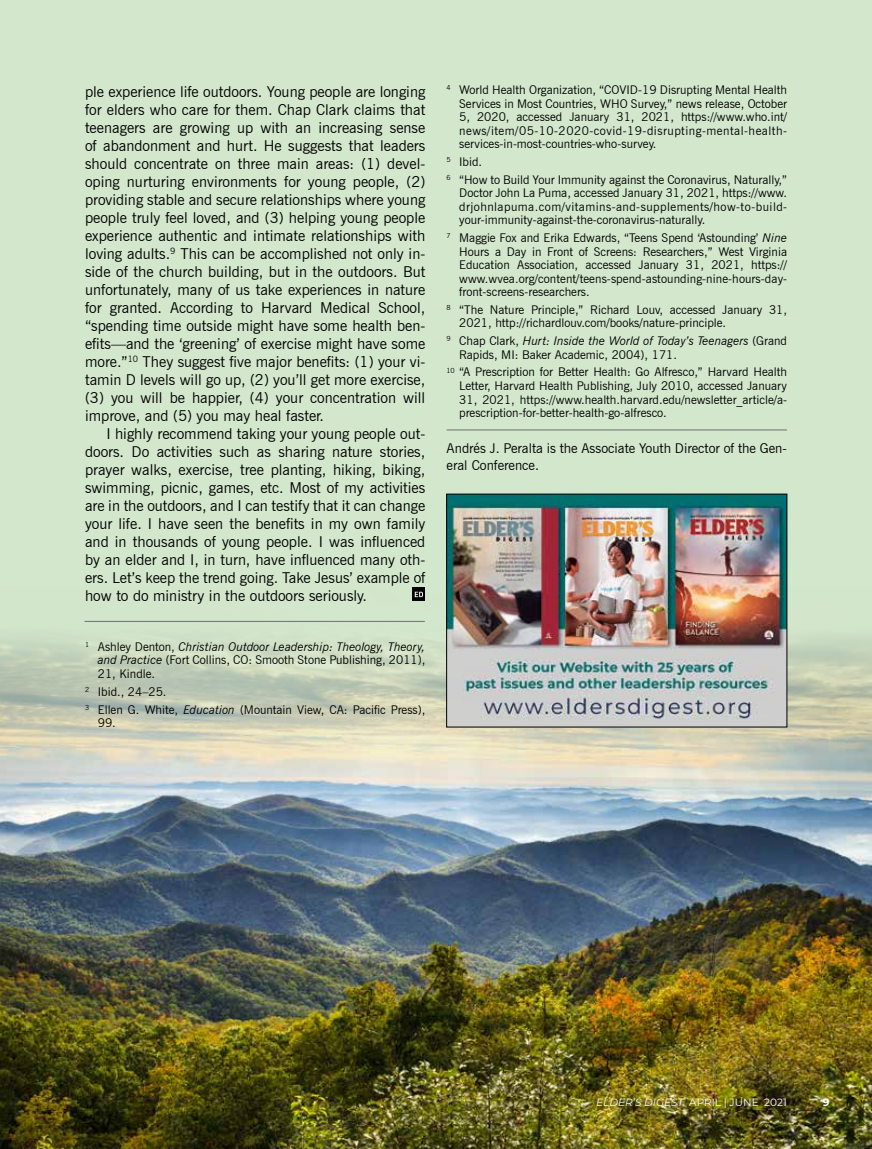
<style>
.page{position:relative;width:872px;height:1149px;background:#fff}
.page>*{position:absolute;margin:0;border:0;box-sizing:border-box;transform-origin:0 0}
.t1{font:15px/18px "News Gothic BT";color:#000;text-align:justify}
.t2{font:13.5px/16.5px "News Gothic BT";color:#000}
.t3{font:12px/13.5px "News Gothic BT";color:#000;text-align:justify}
.t4{font:10.5px "Montserrat";color:#fff}
.t5{font:700 10.5px "Montserrat";color:#fff}
.s1{font-style:italic}
</style>
<div class="page">
<div style="left:0;top:0;width:872px;height:1148px;background:#d3e7cd"></div>
<img style="left:0;top:587px;width:872px;height:561px">
<hr style="left:446px;top:429px;width:341px;height:1px;background:#6d6e71">
<hr style="left:85px;top:620px;width:340px;height:1px;background:#6d6e71">
<svg style="left:412px;top:587px;width:13px;height:13px"></svg>
<svg style="left:415px;top:591px;width:8px;height:6px"></svg>
<img style="left:448px;top:495px;width:337px;height:230px">
<div style="left:446px;top:493px;width:341px;height:234px;border:1px solid #000"></div>
<p class="t1" style="left:85px;top:82px;width:342px">ple experience life outdoors. Young people are longing for elders who care for them. Chap Clark claims that teenagers are growing up with an increasing sense of abandonment and hurt. He suggests that leaders should concentrate on three main areas: (1) devel&shy;oping nurturing environments for young people, (2) providing stable and secure relationships where young people truly feel loved, and (3) helping young people experience authentic and intimate relationships with loving adults.<sup>9</sup> This can be accomplished not only in&shy;side of the church building, but in the outdoors. But unfortunately, many of us take experiences in nature for granted. According to Harvard Medical School, “spending time outside might have some health ben&shy;efits—and the ‘greening’ of exercise might have some more.”<sup>10</sup> They suggest five major benefits: (1) your vi&shy;tamin D levels will go up, (2) you’ll get more exercise, (3) you will be happier, (4) your concentration will improve, and (5) you may heal faster.</p>
<p class="t1" style="left:85px;top:424px;width:342px;text-indent:21px">I highly recommend taking your young people out&shy;doors. Do activities such as sharing nature stories, prayer walks, exercise, tree planting, hiking, biking, swimming, picnic, games, etc. Most of my activities are in the outdoors, and I can testify that it can change your life. I have seen the benefits in my own family and in thousands of young people. I was influenced by an elder and I, in turn, have influenced many oth&shy;ers. Let’s keep the trend going. Take Jesus’ example of how to do ministry in the outdoors seriously.</p>
<p class="t3" style="left:98px;top:639px;width:329px;text-indent:-13px"><sup>1</sup> Ashley Denton, <span class="s1">Christian Outdoor Leadership: Theology, Theory, and Practice</span> (Fort Collins, CO: Smooth Stone Publishing, 2011), 21, Kindle.</p>
<p class="t3" style="left:85px;top:682px;width:342px;line-height:17.7px"><sup>2</sup> Ibid., 24–25.<br><sup>3</sup> Ellen G. White, <span class="s1">Education</span> (Mountain View, CA: Pacific Press),</p>
<p class="t3" style="left:98px;top:715px;width:20px">99.</p>
<p class="t3" style="left:459px;top:83px;width:329px;text-indent:-13px"><sup>4</sup> World Health Organization, “COVID-19 Disrupting Mental Health Services in Most Countries, WHO Survey,” news release, October 5, 2020, accessed January 31, 2021, https://www.who.int/ news/item/05-10-2020-covid-19-disrupting-mental-health&shy;services-in-most-countries-who-survey.</p>
<p class="t3" style="left:446px;top:153px;width:342px;line-height:17.7px"><sup>5</sup> Ibid.<br><sup>6</sup> “How to Build Your Immunity against the Coronavirus, Naturally,”</p>
<p class="t3" style="left:459px;top:186px;width:329px">Doctor John La Puma, accessed January 31, 2021, https://www. drjohnlapuma.com/vitamins-and-supplements/how-to-build&shy;your-immunity-against-the-coronavirus-naturally.</p>
<p class="t3" style="left:459px;top:231px;width:329px;text-indent:-13px"><sup>7</sup> Maggie Fox and Erika Edwards, “Teens Spend ‘Astounding’ <span class="s1">Nine </span>Hours a Day in Front of Screens: Researchers,” West Virginia Education Association, accessed January 31, 2021, https:// www.wvea.org/content/teens-spend-astounding-nine-hours-day&shy;front-screens-researchers.</p>
<p class="t3" style="left:459px;top:303px;width:329px;text-indent:-13px"><sup>8</sup> “The Nature Principle,” Richard Louv, accessed January 31,<br>2021, http://richardlouv.com/books/nature-principle.</p>
<p class="t3" style="left:459px;top:334px;width:329px;text-indent:-13px"><sup>9</sup> Chap Clark, <span class="s1">Hurt: Inside the World of Today’s Teenagers</span> (Grand<br>Rapids, MI: Baker Academic, 2004), 171.</p>
<p class="t3" style="left:459px;top:365px;width:329px;text-indent:-13px"><sup>10</sup> “A Prescription for Better Health: Go Alfresco,” Harvard Health Letter, Harvard Health Publishing, July 2010, accessed January 31, 2021, https://www.health.harvard.edu/newsletter_article/a&shy;prescription-for-better-health-go-alfresco.</p>
<p class="t2" style="left:446px;top:440px;width:342px">Andrés J. Peralta is the Associate Youth Director of the Gen&shy;eral Conference.</p>
<p class="t4" style="left:596px;top:1094px;width:192px"><span class="s1">ELDER’S DIGEST</span> APRIL | JUNE 2021</p>
<p class="t5" style="left:822px;top:1094px;width:8px">9</p>
</div>
